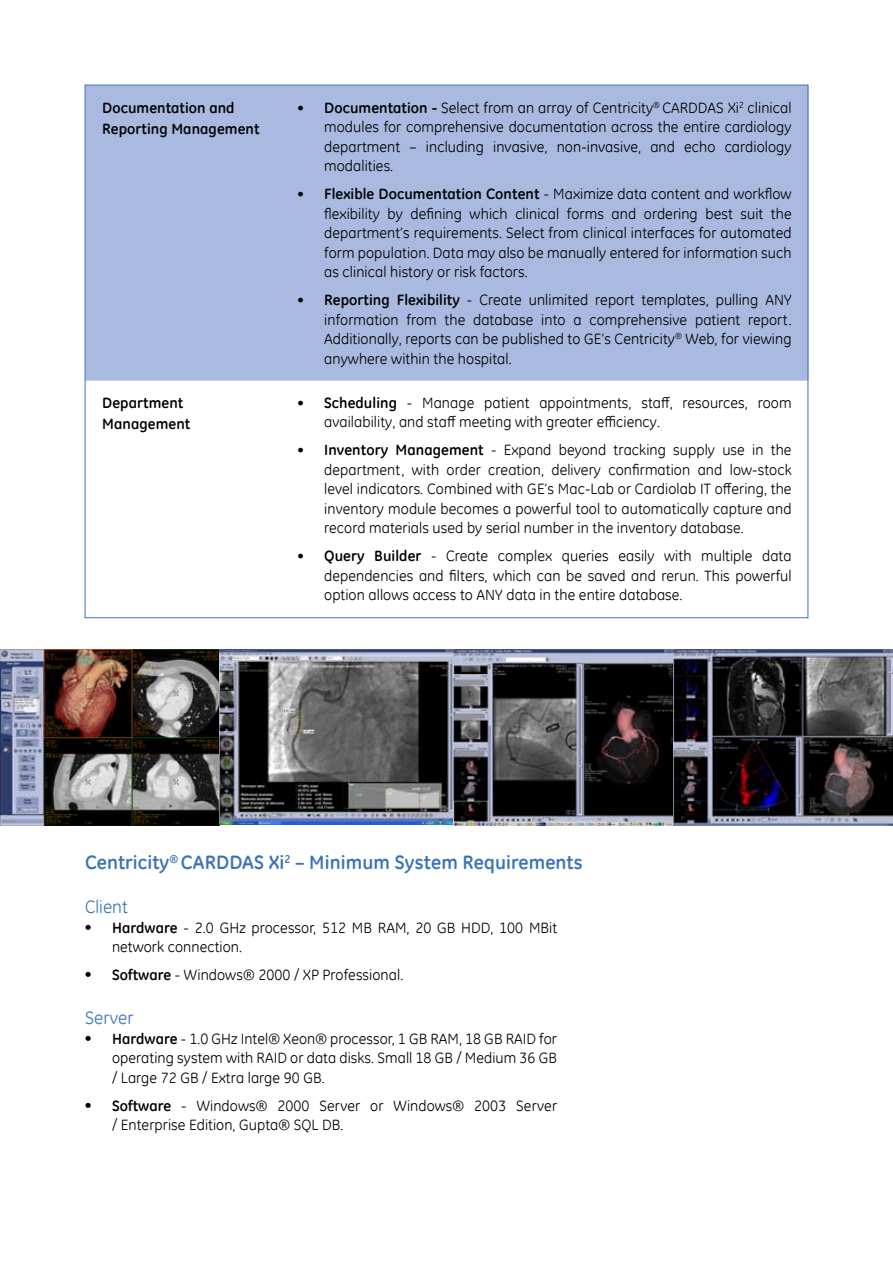
<style>
.page{position:relative;width:893px;height:1263px;background:#fff}
.page>*{position:absolute;margin:0;border:0;box-sizing:border-box;transform-origin:0 0}
.t1{font:700 19.5px "GE Inspira";letter-spacing:.005em;color:#3b73b9}
.t2{font:18px "GE Inspira";color:#3b73b9}
.t3{font:15px/19.5px "GE Inspira";letter-spacing:.005em;color:#000;text-align:justify}
.t4{font:700 15px/21px "GE Inspira";letter-spacing:.005em;color:#000}
.s1{font-weight:700}
.s2{font-family:"Times";font-weight:700;font-size:18px}
</style>
<div class="page">
<img style="left:0;top:649px;width:893px;height:176px">
<div style="left:87px;top:85px;width:722px;height:296px;background:#a9b9df"></div>
<p class="t4" style="left:102px;top:97px;width:159px">Documentation and<br>Reporting Management</p>
<p class="t3" style="left:324px;top:97px;width:469px;text-indent:-27px"><span class="s1">• Documentation -</span> Select from an array of Centricity<sup>®</sup> CARDDAS Xi<sup>2</sup> clinical modules for comprehensive documentation across the entire cardiology department – including invasive, non-invasive, and echo cardiology modalities.</p>
<p class="t3" style="left:324px;top:184px;width:469px;text-indent:-27px"><span class="s1">• Flexible Documentation Content</span> - Maximize data content and workflow flexibility by defining which clinical forms and ordering best suit the department’s requirements. Select from clinical interfaces for automated form population. Data may also be manually entered for information such as clinical history or risk factors.</p>
<p class="t3" style="left:324px;top:290px;width:469px;text-indent:-27px"><span class="s1">• Reporting Flexibility</span> - Create unlimited report templates, pulling ANY information from the database into a comprehensive patient report.<br>Additionally, reports can be published to GE’s Centricity<sup>®</sup> Web, for viewing anywhere within the hospital.</p>
<p class="t4" style="left:102px;top:392px;width:90px">Department<br>Management</p>
<p class="t3" style="left:324px;top:393px;width:469px;text-indent:-27px"><span class="s1">• Scheduling</span> - Manage patient appointments, staff, resources, room availability, and staff meeting with greater efficiency.</p>
<p class="t3" style="left:324px;top:440px;width:469px;text-indent:-27px"><span class="s1">• Inventory Management</span> - Expand beyond tracking supply use in the department, with order creation, delivery confirmation and low-stock level indicators. Combined with GE’s Mac-Lab or Cardiolab IT offering, the inventory module becomes a powerful tool to automatically capture and record materials used by serial number in the inventory database.</p>
<p class="t3" style="left:324px;top:546px;width:469px;text-indent:-27px"><span class="s1">• Query Builder</span> - Create complex queries easily with multiple data dependencies and filters, which can be saved and rerun. This powerful option allows access to ANY data in the entire database.</p>
<h1 class="t1" style="left:85px;top:850px;width:499px">Centricity<sup>®</sup> CARDDAS Xi<sup>2</sup> – Minimum System Requirements</h1>
<p class="t2" style="left:85px;top:895px;width:44px">Client</p>
<p class="t3" style="left:112px;top:917px;width:447px;text-indent:-27px"><span class="s2">•</span> <span class="s1">Hardware</span> - 2.0 GHz processor, 512 MB RAM, 20 GB HDD, 100 MBit network connection.</p>
<p class="t3" style="left:85px;top:965px;width:320px"><span class="s2">•</span> <span class="s1">Software</span> - Windows® 2000 / XP Professional.</p>
<p class="t2" style="left:85px;top:1006px;width:50px">Server</p>
<p class="t3" style="left:112px;top:1028px;width:446px;text-indent:-27px"><span class="s2">•</span> <span class="s1">Hardware</span> - 1.0 GHz Intel® Xeon® processor, 1 GB RAM, 18 GB RAID for operating system with RAID or data disks. Small 18 GB / Medium 36 GB / Large 72 GB / Extra large 90 GB.</p>
<p class="t3" style="left:112px;top:1095px;width:447px;text-indent:-27px"><span class="s2">•</span> <span class="s1">Software</span> - Windows® 2000 Server or Windows® 2003 Server / Enterprise Edition, Gupta® SQL DB.</p>
</div>
